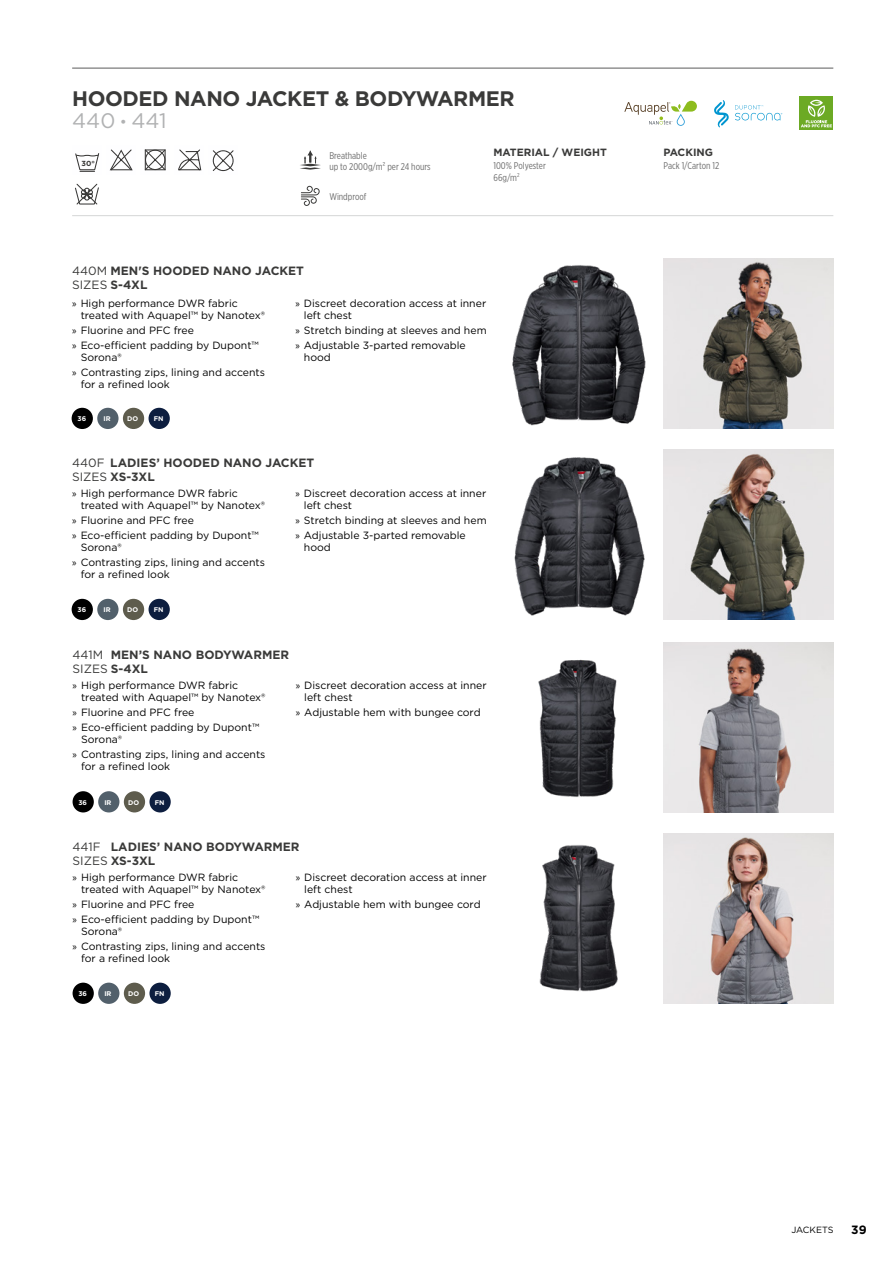
<style>
.page{position:relative;width:893px;height:1263px;background:#fff}
.page>*{position:absolute;margin:0;border:0;box-sizing:border-box;transform-origin:0 0}
.t1{font:700 21px/22.5px "Gotham";letter-spacing:-.02em;color:#3a3a39}
.t2{font:700 12px/13.5px "Gotham";color:#3a3a39}
.t3{font:700 12px "Gotham";color:#000}
.t4{font:10.5px/15px "Gotham";color:#000}
.t5{font:700 10.5px "Gotham";color:#3a3a39}
.t6{font:9.75px/11.7px "Gotham X Narrow";color:#6e6e6e}
.t7{font:9px "Gotham";letter-spacing:-.01em;color:#000}
.t8{font:700 7.35px "Gotham";color:#383736}
.t9{font:700 6.75px "Gotham";color:#fff}
.s1{font-weight:400;color:#b1b2b3}
.s2{font-weight:400;font-size:15px;color:#b1b2b3}
.s3{font-weight:400}
.s4{font-family:"Myriad Pro"}
</style>
<div class="page">
<div style="left:149px;top:599px;width:21px;height:21px;background:#0d1e3f;border-radius:50%"></div>
<div style="left:97px;top:599px;width:22px;height:21px;background:#52606b;border-radius:50%"></div>
<div style="left:123px;top:599px;width:21px;height:21px;background:#5e5c4d;border-radius:50%"></div>
<div style="left:72px;top:599px;width:21px;height:21px;background:#000;border-radius:50%"></div>
<div style="left:149px;top:408px;width:21px;height:21px;background:#0d1e3f;border-radius:50%"></div>
<div style="left:97px;top:408px;width:22px;height:21px;background:#52606b;border-radius:50%"></div>
<div style="left:123px;top:408px;width:21px;height:21px;background:#5e5c4d;border-radius:50%"></div>
<div style="left:72px;top:408px;width:21px;height:21px;background:#000;border-radius:50%"></div>
<svg style="left:300px;top:151px;width:21px;height:19px"></svg>
<svg style="left:301px;top:186px;width:19px;height:20px"></svg>
<hr style="left:72px;top:68px;width:761px;height:1px;background:#6e6e6e">
<hr style="left:72px;top:215px;width:761px;height:1px;background:#d9dada">
<svg style="left:75px;top:183px;width:24px;height:22px"></svg>
<svg style="left:75px;top:153px;width:25px;height:19px"></svg>
<svg style="left:212px;top:150px;width:22px;height:22px"></svg>
<svg style="left:110px;top:149px;width:23px;height:22px"></svg>
<svg style="left:178px;top:149px;width:24px;height:22px"></svg>
<svg style="left:144px;top:149px;width:22px;height:22px"></svg>
<div style="left:145px;top:150px;width:20px;height:20px;border:1px solid #383736;border-radius:50%"></div>
<svg style="left:624px;top:101px;width:73px;height:25px"></svg>
<svg style="left:714px;top:100px;width:15px;height:27px"></svg>
<svg style="left:735px;top:105px;width:47px;height:15px"></svg>
<img style="left:663px;top:450px;width:171px;height:170px">
<img style="left:514px;top:457px;width:131px;height:159px">
<img style="left:663px;top:259px;width:171px;height:170px">
<img style="left:512px;top:265px;width:134px;height:161px">
<div style="left:149px;top:791px;width:22px;height:21px;background:#0d1e3f;border-radius:50%"></div>
<div style="left:98px;top:791px;width:21px;height:21px;background:#52606b;border-radius:50%"></div>
<div style="left:124px;top:791px;width:21px;height:21px;background:#5e5c4d;border-radius:50%"></div>
<div style="left:73px;top:791px;width:21px;height:21px;background:#000;border-radius:50%"></div>
<div style="left:149px;top:983px;width:22px;height:21px;background:#0d1e3f;border-radius:50%"></div>
<div style="left:98px;top:983px;width:21px;height:21px;background:#52606b;border-radius:50%"></div>
<div style="left:124px;top:983px;width:21px;height:21px;background:#5e5c4d;border-radius:50%"></div>
<div style="left:73px;top:983px;width:21px;height:21px;background:#000;border-radius:50%"></div>
<img style="left:663px;top:834px;width:171px;height:170px">
<img style="left:539px;top:845px;width:79px;height:147px">
<img style="left:663px;top:642px;width:170px;height:170px">
<img style="left:538px;top:659px;width:79px;height:138px">
<div style="left:799px;top:96px;width:34px;height:34px;background:#6caa24"></div>
<svg style="left:801px;top:100px;width:31px;height:27px"></svg>
<h1 class="t1" style="left:72px;top:87px;width:444px">HOODED NANO JACKET &amp; BODYWARMER<br><span class="s1">440</span> <span class="s2">•</span> <span class="s1">441</span></h1>
<p class="t8" style="left:82px;top:158px;width:15px">30°</p>
<p class="t6" style="left:329px;top:149px;width:103px">Breathable<br>up to 2000g/m² per 24 hours</p>
<p class="t6" style="left:329px;top:190px;width:39px">Windproof</p>
<p class="t2" style="left:72px;top:264px;width:233px"><span class="s3">440M</span> MEN'S HOODED NANO JACKET<br><span class="s3">SIZES</span> S-4XL</p>
<p class="t5" style="left:493px;top:145px;width:115px">MATERIAL / WEIGHT</p>
<p class="t6" style="left:493px;top:160px;width:54px">100% Polyester<br>66g/m<sup>2</sup></p>
<p class="t4" style="left:81px;top:297px;width:186px;line-height:12px;text-indent:-9px"><span class="s4">»</span> High performance DWR fabric treated with Aquapel™ by Nanotex®</p>
<p class="t4" style="left:72px;top:322px;width:188px"><span class="s4">»</span> Fluorine and PFC free<br><span class="s4">»</span> Eco-efficient padding by Dupont™</p>
<p class="t4" style="left:72px;top:349px;width:194px;text-indent:9px">Sorona®<br><span class="s4">»</span> Contrasting zips, lining and accents</p>
<p class="t4" style="left:81px;top:376px;width:91px">for a refined look</p>
<p class="t9" style="left:78px;top:414px;width:10px">36</p>
<p class="t9" style="left:103px;top:414px;width:9px">IR</p>
<p class="t9" style="left:127px;top:414px;width:13px">DO</p>
<p class="t9" style="left:154px;top:414px;width:11px">FN</p>
<p class="t4" style="left:304px;top:297px;width:184px;line-height:12px;text-indent:-9px"><span class="s4">»</span> Discreet decoration access at inner left chest</p>
<p class="t4" style="left:295px;top:322px;width:193px"><span class="s4">»</span> Stretch binding at sleeves and hem <span class="s4">»</span> Adjustable 3-parted removable</p>
<p class="t4" style="left:304px;top:349px;width:29px">hood</p>
<p class="t2" style="left:72px;top:456px;width:244px"><span class="s3">440F</span> LADIES’ HOODED NANO JACKET<br><span class="s3">SIZES</span> XS-3XL</p>
<p class="t4" style="left:81px;top:487px;width:186px;line-height:12px;text-indent:-9px"><span class="s4">»</span> High performance DWR fabric treated with Aquapel™ by Nanotex®</p>
<p class="t4" style="left:72px;top:513px;width:188px"><span class="s4">»</span> Fluorine and PFC free<br><span class="s4">»</span> Eco-efficient padding by Dupont™</p>
<p class="t4" style="left:72px;top:540px;width:194px;text-indent:9px">Sorona®<br><span class="s4">»</span> Contrasting zips, lining and accents</p>
<p class="t4" style="left:81px;top:567px;width:91px">for a refined look</p>
<p class="t9" style="left:78px;top:605px;width:10px">36</p>
<p class="t9" style="left:103px;top:605px;width:9px">IR</p>
<p class="t9" style="left:127px;top:605px;width:13px">DO</p>
<p class="t9" style="left:154px;top:605px;width:11px">FN</p>
<p class="t4" style="left:304px;top:487px;width:184px;line-height:12px;text-indent:-9px"><span class="s4">»</span> Discreet decoration access at inner left chest</p>
<p class="t4" style="left:295px;top:513px;width:193px"><span class="s4">»</span> Stretch binding at sleeves and hem <span class="s4">»</span> Adjustable 3-parted removable</p>
<p class="t4" style="left:304px;top:540px;width:29px">hood</p>
<p class="t2" style="left:73px;top:648px;width:218px"><span class="s3">441M</span> MEN’S NANO BODYWARMER<br><span class="s3">SIZES</span> S-4XL</p>
<p class="t4" style="left:81px;top:679px;width:186px;line-height:12px;text-indent:-9px"><span class="s4">»</span> High performance DWR fabric treated with Aquapel™ by Nanotex®</p>
<p class="t4" style="left:73px;top:705px;width:188px"><span class="s4">»</span> Fluorine and PFC free<br><span class="s4">»</span> Eco-efficient padding by Dupont™</p>
<p class="t4" style="left:73px;top:732px;width:194px;text-indent:9px">Sorona®<br><span class="s4">»</span> Contrasting zips, lining and accents</p>
<p class="t4" style="left:81px;top:759px;width:91px">for a refined look</p>
<p class="t9" style="left:78px;top:798px;width:10px">36</p>
<p class="t9" style="left:104px;top:798px;width:9px">IR</p>
<p class="t9" style="left:128px;top:798px;width:13px">DO</p>
<p class="t9" style="left:155px;top:798px;width:11px">FN</p>
<p class="t4" style="left:304px;top:679px;width:184px;line-height:12px;text-indent:-9px"><span class="s4">»</span> Discreet decoration access at inner left chest</p>
<p class="t4" style="left:296px;top:705px;width:186px"><span class="s4">»</span> Adjustable hem with bungee cord</p>
<p class="t2" style="left:73px;top:840px;width:229px"><span class="s3">441F</span> LADIES’ NANO BODYWARMER<br><span class="s3">SIZES</span> XS-3XL</p>
<p class="t4" style="left:81px;top:871px;width:186px;line-height:12px;text-indent:-9px"><span class="s4">»</span> High performance DWR fabric treated with Aquapel™ by Nanotex®</p>
<p class="t4" style="left:73px;top:897px;width:188px"><span class="s4">»</span> Fluorine and PFC free<br><span class="s4">»</span> Eco-efficient padding by Dupont™</p>
<p class="t4" style="left:73px;top:924px;width:194px;text-indent:9px">Sorona®<br><span class="s4">»</span> Contrasting zips, lining and accents</p>
<p class="t4" style="left:81px;top:951px;width:91px">for a refined look</p>
<p class="t9" style="left:78px;top:989px;width:10px">36</p>
<p class="t9" style="left:104px;top:989px;width:9px">IR</p>
<p class="t9" style="left:128px;top:989px;width:13px">DO</p>
<p class="t9" style="left:155px;top:989px;width:11px">FN</p>
<p class="t4" style="left:304px;top:871px;width:184px;line-height:12px;text-indent:-9px"><span class="s4">»</span> Discreet decoration access at inner left chest</p>
<p class="t4" style="left:296px;top:897px;width:186px"><span class="s4">»</span> Adjustable hem with bungee cord</p>
<p class="t5" style="left:663px;top:145px;width:51px">PACKING</p>
<p class="t6" style="left:663px;top:160px;width:57px">Pack 1/Carton 12</p>
<p class="t7" style="left:791px;top:1224px;width:44px">JACKETS</p>
<p class="t3" style="left:851px;top:1221px;width:17px">39</p>
</div>
